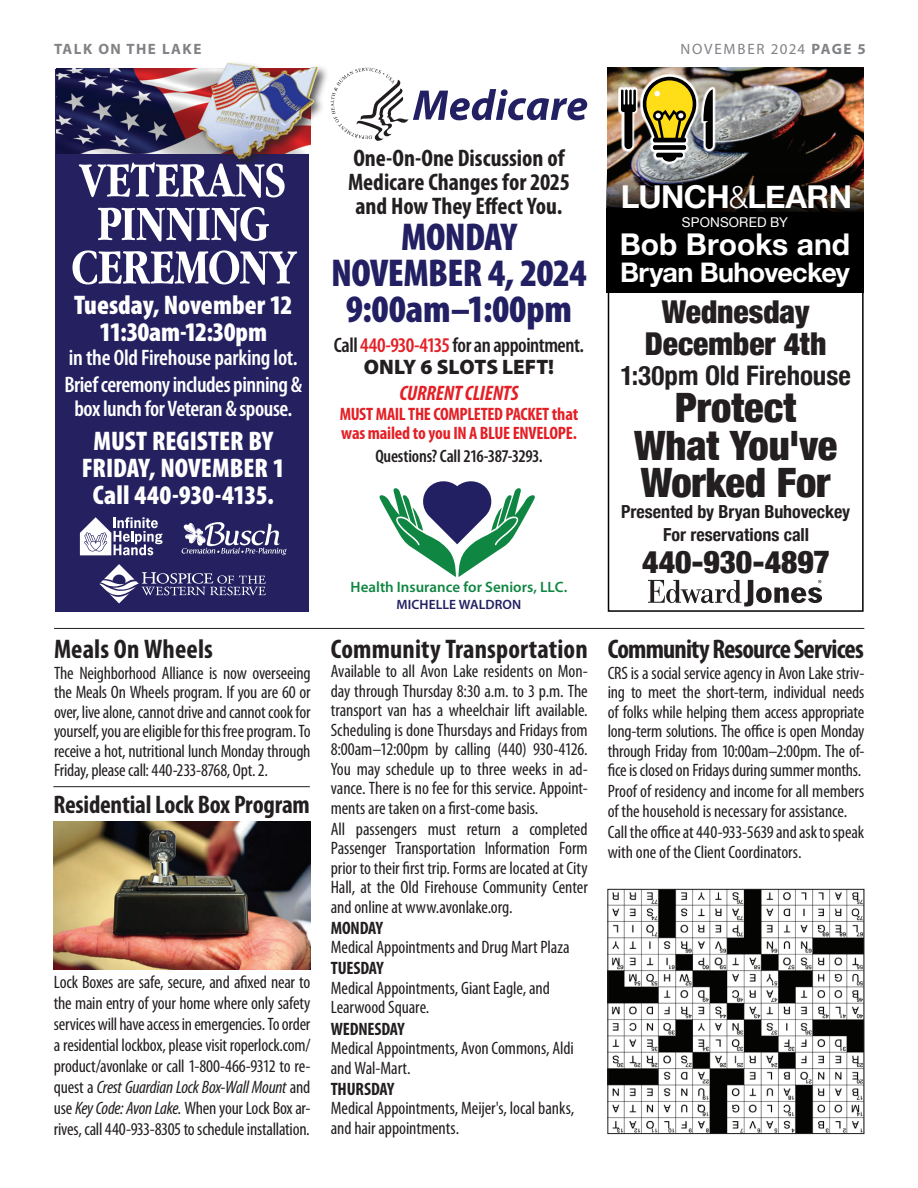
<style>
.page{position:relative;width:918px;height:1188px;background:#fff}
.page>*{position:absolute;margin:0;border:0;box-sizing:border-box;transform-origin:0 0}
.t1{font:700 51px/43.5px "Garamond Narrow";letter-spacing:-.005em;color:#fff;text-align:center}
.t2{font:900 condensed 40.5px/37.5px "Helvetica Neue";color:#231f20;text-align:center}
.t3{font:900 condensed 39px/36px "Myriad Pro";letter-spacing:-.015em;color:#222063;text-align:center}
.t4{font:900 condensed 31.5px/31.5px "Helvetica Neue";color:#231f20;text-align:center}
.t5{font:700 31.5px "Helvetica Neue";letter-spacing:-.02em;color:#fff}
.t6{font:700 30px "Helvetica Neue";color:#fff}
.t7{font:900 condensed 27px/27px "Myriad Pro";letter-spacing:-.005em;color:#fff;text-align:center}
.t8{font:700 condensed 27px "Myriad Pro";letter-spacing:.005em;color:#231f20}
.t9{font:700 condensed 27px "Myriad Pro";letter-spacing:-.03em;color:#231f20}
.t10{font:700 condensed 27px "Helvetica Neue";color:#231f20}
.t11{font:700 27px "Helvetica Neue";letter-spacing:-.025em;color:#fff}
.t12{font:700 condensed 25.5px "Myriad Pro";letter-spacing:-.01em;color:#231f20}
.t13{font:700 condensed 24px/24px "Myriad Pro";color:#231f20;text-align:center}
.t14{font:600 condensed 22.5px/27px "Myriad Pro";letter-spacing:-.02em;color:#fff}
.t15{font:600 condensed 21px/22.5px "Myriad Pro";letter-spacing:-.02em;color:#231f20;text-align:center}
.t16{font:italic 700 condensed 21px "Myriad Pro";letter-spacing:-.01em;color:#e41f25}
.t17{font:condensed 18px/19.5px "Myriad Pro";letter-spacing:-.005em;color:#231f20;text-align:justify}
.t18{font:700 condensed 18px/19.5px "Myriad Pro";letter-spacing:-.02em;color:#e41f25}
.t19{font:700 condensed 18px "Helvetica Neue";color:#231f20}
.t20{font:700 condensed 18px "Myriad Pro";letter-spacing:-.01em;color:#231f20}
.t21{font:600 condensed 18px "Myriad Pro";letter-spacing:-.015em;color:#231f20}
.t22{font:600 15px "Myriad Pro";color:#0f8642}
.t23{font:15px "Myriad Pro";letter-spacing:.115em;color:#808285}
.t24{font:700 15px "Myriad Pro";letter-spacing:.1em;color:#808285}
.t25{font:600 13.5px "Myriad Pro";letter-spacing:.005em;color:#222063}
.t26{font:13.5px "Helvetica Neue";letter-spacing:.01em;color:#fff}
.s1{font-weight:700}
.s2{font-style:italic}
.s3{color:#e41f25}
.s4{font-weight:900;font-stretch:normal}
.s5{font-weight:300}
</style>
<div class="page">
<div style="left:56px;top:69px;width:253px;height:542px;background:#252161"></div>
<img style="left:56px;top:69px;width:140px;height:85px">
<div style="left:608px;top:286px;width:256px;height:326px;border:2px solid #000"></div>
<div style="left:607px;top:208px;width:257px;height:85px;background:#000"></div>
<img style="left:609px;top:891px;width:253px;height:241px">
<div style="left:607px;top:889px;width:257px;height:245px;border:1px solid #231f20"></div>
<hr style="left:54px;top:628px;width:810px;height:1px;background:#231f20">
<hr style="left:53px;top:786px;width:257px;height:1px;background:#231f20">
<img style="left:54px;top:822px;width:256px;height:148px">
<svg style="left:648px;top:580px;width:174px;height:27px"></svg>
<svg style="left:379px;top:481px;width:156px;height:96px"></svg>
<svg style="left:331px;top:68px;width:256px;height:73px"></svg>
<div style="left:196px;top:60px;width:134px;height:110px;background:#231f20;opacity:.75"></div>
<img style="left:196px;top:61px;width:126px;height:104px">
<svg style="left:80px;top:517px;width:83px;height:38px"></svg>
<svg style="left:182px;top:522px;width:105px;height:33px"></svg>
<svg style="left:99px;top:564px;width:167px;height:39px"></svg>
<img style="left:608px;top:68px;width:256px;height:104px">
<img style="left:607px;top:172px;width:257px;height:40px">
<img style="left:618px;top:74px;width:98px;height:91px">
<svg style="left:621px;top:90px;width:15px;height:59px"></svg>
<svg style="left:703px;top:89px;width:10px;height:60px"></svg>
<div style="left:653px;top:145px;width:33px;height:5px;background:#000;border-radius:2px"></div>
<svg style="left:656px;top:153px;width:27px;height:9px"></svg>
<svg style="left:643px;top:77px;width:53px;height:65px;background:#a69531"></svg>
<p class="t24" style="left:54px;top:39px;width:149px">TALK ON THE LAKE</p>
<p class="t23" style="left:681px;top:40px;width:187px">NOVEMBER 2024 <span class="s1">PAGE 5</span></p>
<h1 class="t1" style="left:71px;top:159px;width:226px">VETERANS<br>PINNING<br>CEREMONY</h1>
<h3 class="t7" style="left:74px;top:291px;width:220px">Tuesday, November 12<br>11:30am-12:30pm</h3>
<p class="t14" style="left:64px;top:344px;width:239px">in the Old Firehouse parking lot.<br>Brief ceremony includes pinning &amp;</p>
<p class="t14" style="left:74px;top:395px;width:220px">box lunch for Veteran &amp; spouse.</p>
<h3 class="t7" style="left:82px;top:426px;width:205px">MUST REGISTER BY<br>FRIDAY, NOVEMBER 1<br>Call 440-930-4135.</h3>
<h3 class="t8" style="left:54px;top:632px;width:161px">Meals On Wheels</h3>
<p class="t17" style="left:54px;top:663px;width:258px">The Neighborhood Alliance is now overseeing the Meals On Wheels program. If you are 60 or over, live alone, cannot drive and cannot cook for yourself, you are eligible for this free program. To receive a hot, nutritional lunch Monday through Friday, please call: 440-233-8768, Opt. 2.</p>
<h3 class="t12" style="left:53px;top:789px;width:258px">Residential Lock Box Program</h3>
<p class="t17" style="left:54px;top:971px;width:258px;line-height:21px">Lock Boxes are safe, secure, and afixed near to the main entry of your home where only safety services will have access in emergencies. To order a residential lockbox, please visit roperlock.com/ product/avonlake or call 1-800-466-9312 to re&shy;quest a <span class="s2">Crest Guardian Lock Box-Wall Mount</span> and use <span class="s2">Key Code: Avon Lake.</span> When your Lock Box ar&shy;rives, call 440-933-8305 to schedule installation.</p>
<h3 class="t13" style="left:348px;top:146px;width:223px">One-On-One Discussion of<br>Medicare Changes for 2025 and How They Effect You.</h3>
<h3 class="t3" style="left:331px;top:218px;width:257px">MONDAY<br>NOVEMBER 4, 2024<br>9:00am–1:00pm</h3>
<p class="t15" style="left:334px;top:333px;width:252px">Call <span class="s3">440-930-4135</span> for an appointment.<br><span class="s4">ONLY 6 SLOTS LEFT!</span></p>
<p class="t16" style="left:399px;top:380px;width:121px">CURRENT CLIENTS</p>
<p class="t18" style="left:340px;top:404px;width:240px">MUST MAIL THE COMPLETED PACKET that was mailed to you IN A BLUE ENVELOPE.</p>
<p class="t21" style="left:375px;top:445px;width:169px">Questions? Call 216-387-3293.</p>
<p class="t22" style="left:351px;top:578px;width:218px">Health Insurance for Seniors, LLC.</p>
<p class="t25" style="left:397px;top:596px;width:126px">MICHELLE WALDRON</p>
<h3 class="t8" style="left:331px;top:632px;width:258px">Community Transportation</h3>
<p class="t17" style="left:331px;top:661px;width:259px">Available to all Avon Lake residents on Mon&shy;day through Thursday 8:30 a.m. to 3 p.m. The transport van has a wheelchair lift available.<br>Scheduling is done Thursdays and Fridays from 8:00am–12:00pm by calling (440) 930-4126.<br>You may schedule up to three weeks in ad&shy;vance. There is no fee for this service. Appoint&shy;ments are taken on a first-come basis.</p>
<p class="t17" style="left:331px;top:819px;width:259px">All passengers must return a completed Passenger Transportation Information Form prior to their first trip. Forms are located at City Hall, at the Old Firehouse Community Center and online at www.avonlake.org.</p>
<p class="t20" style="left:331px;top:917px;width:54px">MONDAY</p>
<p class="t17" style="left:331px;top:937px;width:240px">Medical Appointments and Drug Mart Plaza</p>
<p class="t20" style="left:331px;top:957px;width:55px">TUESDAY</p>
<p class="t17" style="left:331px;top:978px;width:221px">Medical Appointments, Giant Eagle, and<br>Learwood Square.</p>
<p class="t20" style="left:331px;top:1017px;width:76px">WEDNESDAY</p>
<p class="t17" style="left:331px;top:1038px;width:245px">Medical Appointments, Avon Commons, Aldi and Wal-Mart.</p>
<p class="t20" style="left:331px;top:1077px;width:65px">THURSDAY</p>
<p class="t17" style="left:331px;top:1098px;width:245px">Medical Appointments, Meijer's, local banks, and hair appointments.</p>
<h3 class="t5" style="left:621px;top:172px;width:233px">LUNCH<span class="s5">&amp;</span>LEARN</h3>
<p class="t26" style="left:682px;top:212px;width:108px">SPONSORED BY</p>
<h3 class="t6" style="left:620px;top:221px;width:232px">Bob Brooks and</h3>
<h3 class="t11" style="left:620px;top:252px;width:231px">Bryan Buhoveckey</h3>
<h3 class="t4" style="left:645px;top:295px;width:183px">Wednesday<br>December 4th</h3>
<h3 class="t10" style="left:620px;top:353px;width:232px">1:30pm Old Firehouse</h3>
<h2 class="t2" style="left:634px;top:387px;width:205px">Protect<br>What You've<br>Worked For</h2>
<p class="t19" style="left:621px;top:497px;width:231px">Presented by Bryan Buhoveckey</p>
<p class="t19" style="left:663px;top:520px;width:148px">For reservations call</p>
<h3 class="t4" style="left:642px;top:544px;width:189px">440-930-4897</h3>
<h3 class="t9" style="left:608px;top:632px;width:258px">Community Resource Services</h3>
<p class="t17" style="left:608px;top:663px;width:258px">CRS is a social service agency in Avon Lake striv&shy;ing to meet the short-term, individual needs of folks while helping them access appropriate long-term solutions. The office is open Monday through Friday from 10:00am–2:00pm. The of&shy;fice is closed on Fridays during summer months.</p>
<p class="t17" style="left:608px;top:782px;width:258px">Proof of residency and income for all members of the household is necessary for assistance.</p>
<p class="t17" style="left:608px;top:822px;width:258px">Call the office at 440-933-5639 and ask to speak with one of the Client Coordinators.</p>
</div>
